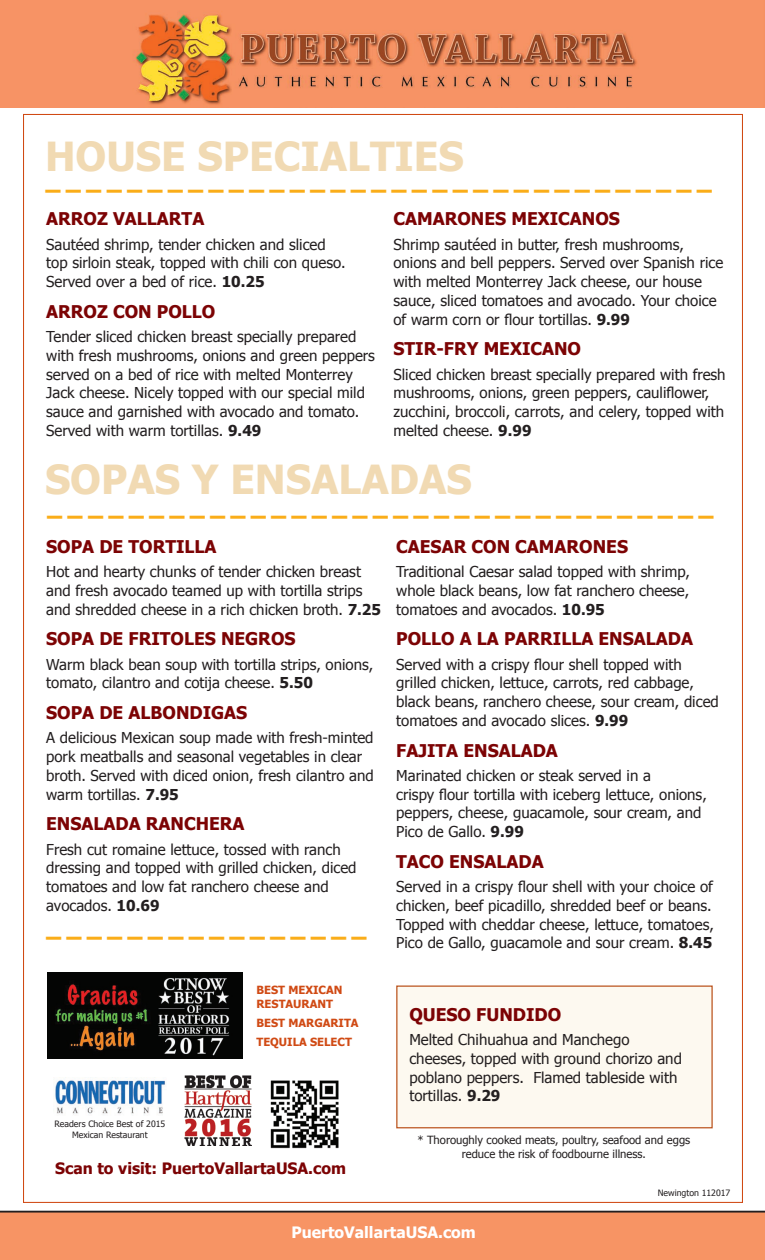
<style>
.page{position:relative;width:765px;height:1260px;background:#fff}
.page>*{position:absolute;margin:0;border:0;box-sizing:border-box;transform-origin:0 0}
.t1{font:700 40px "Tahoma";color:#f1dab3}
.t2{font:700 23.75px "Tahoma";color:#faad19}
.t3{font:700 17.5px "Tahoma";color:#7c0304}
.t4{font:700 15.75px "Tahoma";color:#7c0304}
.t5{font:700 15.75px "Tahoma";color:#fff}
.t6{font:15px/18.8px "Tahoma";color:#231f20}
.t7{font:11.25px/13.5px "Tahoma";color:#231f20;text-align:center}
.t8{font:700 11.25px/13.5px "Tahoma";color:#d04a14}
.t9{font:8.75px/10.5px "Tahoma";color:#231f20;text-align:center}
.s1{font-weight:700}
</style>
<div class="page">
<img style="left:55px;top:1077px;width:111px;height:37px">
<img style="left:0;top:0;width:765px;height:108px">
<div style="left:0;top:1213px;width:765px;height:47px;background:#f79464"></div>
<hr style="left:0;top:1211px;width:765px;height:2px;background:#231f20">
<img style="left:184px;top:1075px;width:68px;height:71px">
<img style="left:270px;top:1080px;width:69px;height:69px">
<div style="left:396px;top:985px;width:317px;height:143px;background:#fdf9f0;border:1px solid #bb541e"></div>
<img style="left:47px;top:973px;width:196px;height:86px">
<p class="t1" style="left:45px;top:128px;width:420px">HOUSE SPECIALTIES</p>
<p class="t2" style="left:46px;top:174px;width:668px">–––––––––––––––––––––––––––––––––</p>
<p class="t3" style="left:46px;top:207px;width:160px">ARROZ VALLARTA</p>
<p class="t6" style="left:46px;top:234px;width:301px">Sautéed shrimp, tender chicken and sliced top sirloin steak, topped with chili con queso.<br>Served over a bed of rice. <span class="s1">10.25</span></p>
<p class="t3" style="left:46px;top:299px;width:171px">ARROZ CON POLLO</p>
<p class="t6" style="left:46px;top:327px;width:330px">Tender sliced chicken breast specially prepared with fresh mushrooms, onions and green peppers served on a bed of rice with melted Monterrey Jack cheese. Nicely topped with our special mild sauce and garnished with avocado and tomato.<br>Served with warm tortillas. <span class="s1">9.49</span></p>
<p class="t3" style="left:393px;top:207px;width:228px">CAMARONES MEXICANOS</p>
<p class="t6" style="left:393px;top:234px;width:331px">Shrimp sautéed in butter, fresh mushrooms, onions and bell peppers. Served over Spanish rice with melted Monterrey Jack cheese, our house sauce, sliced tomatoes and avocado. Your choice of warm corn or flour tortillas. <span class="s1">9.99</span></p>
<p class="t3" style="left:393px;top:337px;width:189px">STIR-FRY MEXICANO</p>
<p class="t6" style="left:393px;top:364px;width:334px">Sliced chicken breast specially prepared with fresh mushrooms, onions, green peppers, cauliflower, zucchini, broccoli, carrots, and celery, topped with melted cheese. <span class="s1">9.99</span></p>
<p class="t1" style="left:45px;top:451px;width:428px">SOPAS Y ENSALADAS</p>
<p class="t2" style="left:47px;top:500px;width:668px">–––––––––––––––––––––––––––––––––</p>
<p class="t3" style="left:46px;top:534px;width:172px">SOPA DE TORTILLA</p>
<p class="t6" style="left:46px;top:562px;width:336px">Hot and hearty chunks of tender chicken breast and fresh avocado teamed up with tortilla strips and shredded cheese in a rich chicken broth. <span class="s1">7.25</span></p>
<p class="t3" style="left:46px;top:627px;width:251px">SOPA DE FRITOLES NEGROS</p>
<p class="t6" style="left:46px;top:654px;width:329px">Warm black bean soup with tortilla strips, onions, tomato, cilantro and cotija cheese. <span class="s1">5.50</span></p>
<p class="t3" style="left:46px;top:700px;width:203px">SOPA DE ALBONDIGAS</p>
<p class="t6" style="left:46px;top:728px;width:329px">A delicious Mexican soup made with fresh-minted pork meatballs and seasonal vegetables in clear broth. Served with diced onion, fresh cilantro and warm tortillas. <span class="s1">7.95</span></p>
<p class="t3" style="left:46px;top:812px;width:200px">ENSALADA RANCHERA</p>
<p class="t6" style="left:46px;top:839px;width:312px">Fresh cut romaine lettuce, tossed with ranch dressing and topped with grilled chicken, diced tomatoes and low fat ranchero cheese and avocados. <span class="s1">10.69</span></p>
<p class="t2" style="left:46px;top:921px;width:322px">––––––––––––––––</p>
<p class="t8" style="left:256px;top:983px;width:87px">BEST MEXICAN<br>RESTAURANT</p>
<p class="t8" style="left:256px;top:1016px;width:104px">BEST MARGARITA</p>
<p class="t8" style="left:256px;top:1035px;width:97px">TEQUILA SELECT</p>
<p class="t9" style="left:55px;top:1118px;width:112px">Readers Choice Best of 2015<br>Mexican Restaurant</p>
<p class="t4" style="left:55px;top:1158px;width:292px">Scan to visit: PuertoVallartaUSA.com</p>
<p class="t3" style="left:396px;top:534px;width:233px">CAESAR CON CAMARONES</p>
<p class="t6" style="left:396px;top:562px;width:295px;text-align:justify">Traditional Caesar salad topped with shrimp, whole black beans, low fat ranchero cheese, tomatoes and avocados. <span class="s1">10.95</span></p>
<p class="t3" style="left:396px;top:627px;width:298px">POLLO A LA PARRILLA ENSALADA</p>
<p class="t6" style="left:396px;top:654px;width:324px">Served with a crispy flour shell topped with grilled chicken, lettuce, carrots, red cabbage, black beans, ranchero cheese, sour cream, diced tomatoes and avocado slices. <span class="s1">9.99</span></p>
<p class="t3" style="left:396px;top:738px;width:163px">FAJITA ENSALADA</p>
<p class="t6" style="left:396px;top:765px;width:312px">Marinated chicken or steak served in a<br>crispy flour tortilla with iceberg lettuce, onions, peppers, cheese, guacamole, sour cream, and Pico de Gallo. <span class="s1">9.99</span></p>
<p class="t3" style="left:396px;top:849px;width:149px">TACO ENSALADA</p>
<p class="t6" style="left:396px;top:877px;width:319px">Served in a crispy flour shell with your choice of chicken, beef picadillo, shredded beef or beans.<br>Topped with cheddar cheese, lettuce, tomatoes, Pico de Gallo, guacamole and sour cream. <span class="s1">8.45</span></p>
<p class="t3" style="left:409px;top:1002px;width:153px">QUESO FUNDIDO</p>
<p class="t6" style="left:409px;top:1030px;width:274px">Melted Chihuahua and Manchego cheeses, topped with ground chorizo and poblano peppers. Flamed tableside with tortillas. <span class="s1">9.29</span></p>
<p class="t7" style="left:417px;top:1133px;width:274px">* Thoroughly cooked meats, poultry, seafood and eggs reduce the risk of foodbourne illness.</p>
<p class="t9" style="left:658px;top:1188px;width:74px">Newington 112017</p>
<p class="t5" style="left:292px;top:1221px;width:186px">PuertoVallartaUSA.com</p>
</div>
